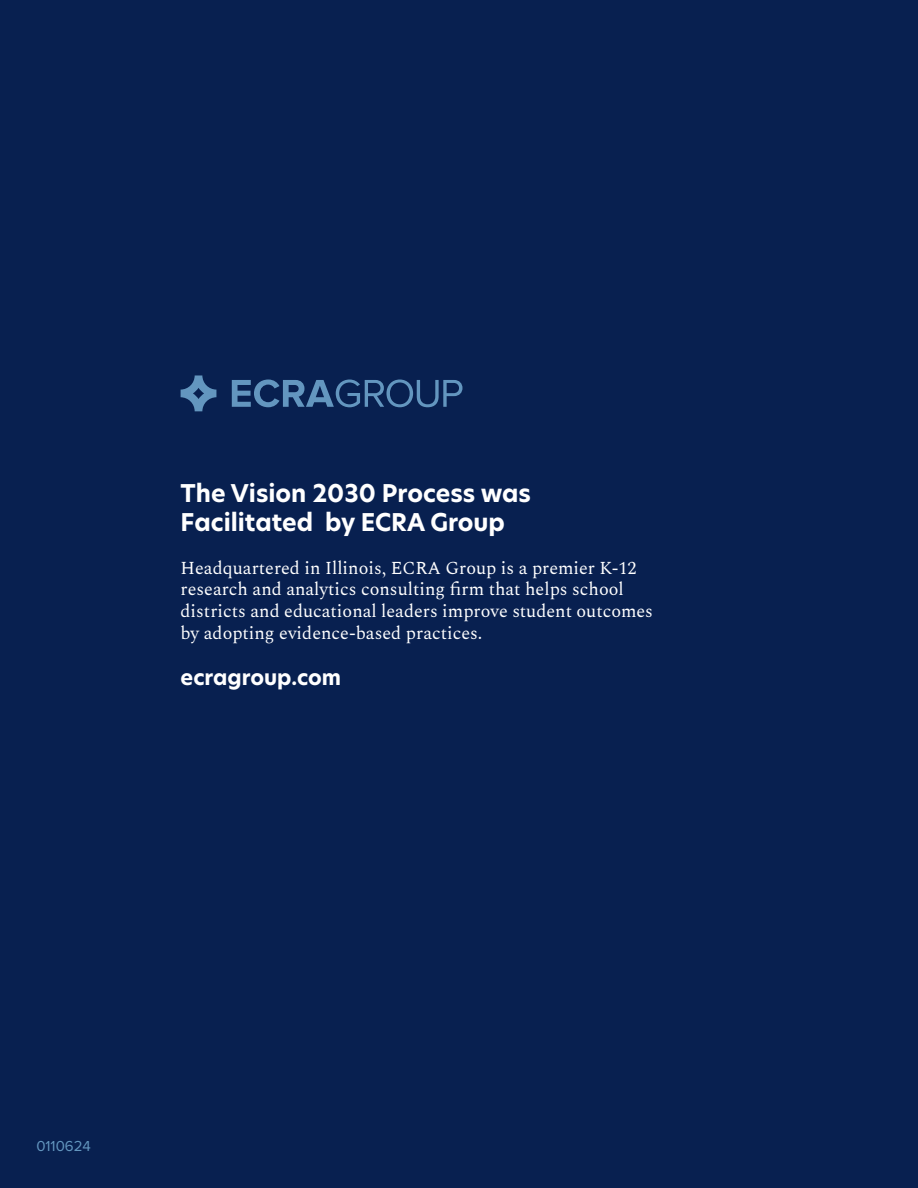
<style>
.page{position:relative;width:918px;height:1188px;background:#082050}
.page>*{position:absolute;margin:0;border:0;box-sizing:border-box;transform-origin:0 0}
.t1{font:700 24px/28.8px "New Hero";color:#fff}
.t2{font:700 21px "New Hero";color:#fff}
.t3{font:18px/21.6px "Spectral";color:#fff}
.t4{font:15px "Proxima Nova";color:#6396bf}
</style>
<div class="page">
<svg style="left:181px;top:375px;width:35px;height:36px"></svg>
<svg style="left:232px;top:380px;width:231px;height:27px"></svg>
<p class="t1" style="left:181px;top:479px;width:352px">The Vision 2030 Process was<br>Facilitated by ECRA Group</p>
<p class="t3" style="left:181px;top:556px;width:474px">Headquartered in Illinois, ECRA Group is a premier K-12 research and analytics consulting firm that helps school districts and educational leaders improve student outcomes by adopting evidence-based practices.</p>
<p class="t2" style="left:181px;top:663px;width:162px">ecragroup.com</p>
<p class="t4" style="left:36px;top:1138px;width:56px">0110624</p>
</div>
